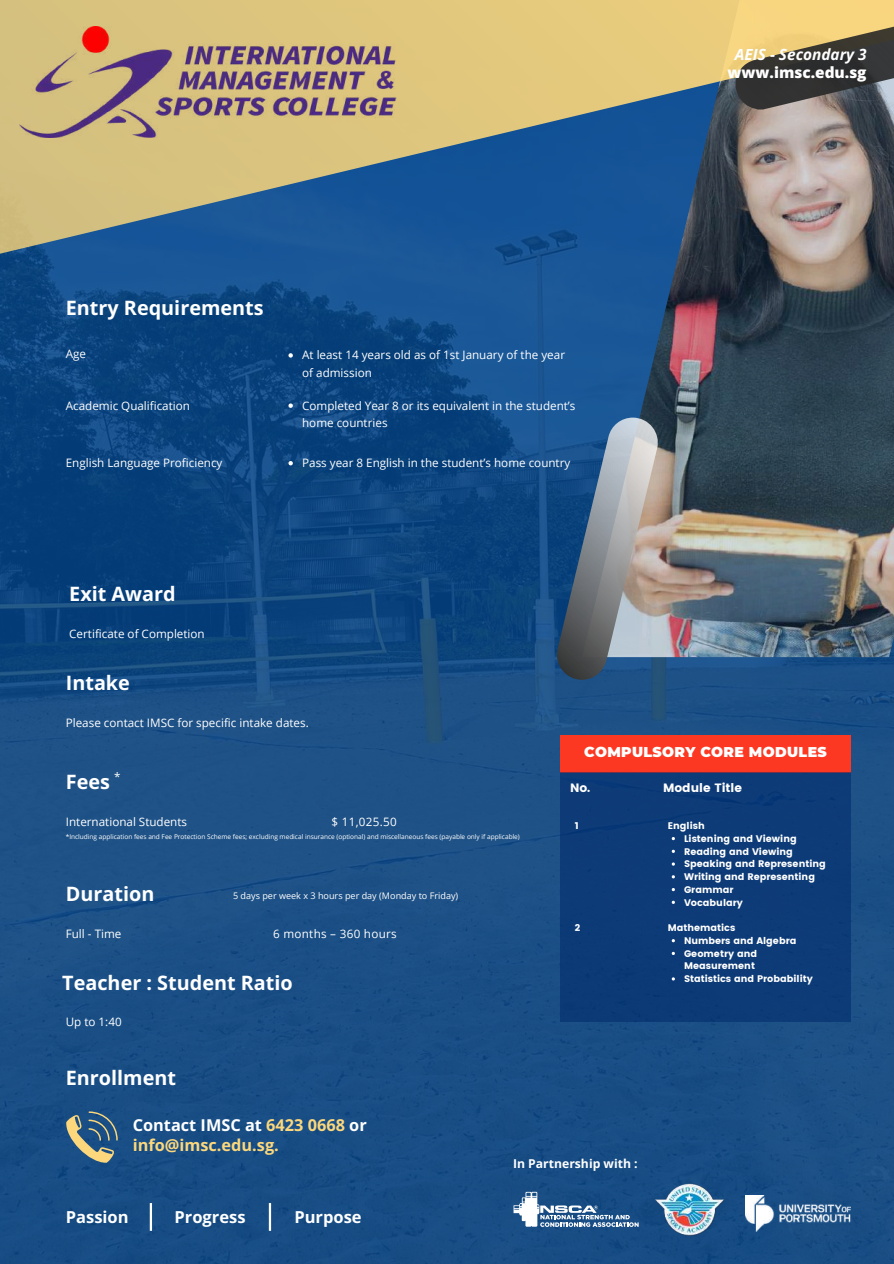
<style>
.page{position:relative;width:894px;height:1264px;background:#fff}
.page>*{position:absolute;margin:0;border:0;box-sizing:border-box;transform-origin:0 0}
.t1{font:700 19.8px "Open Sans";color:#fff}
.t2{font:700 16.5px "Open Sans";color:#fff}
.t3{font:700 16.35px/20.2px "Open Sans";color:#fcd77b}
.t4{font:italic 700 15.45px "Open Sans";color:#fff}
.t5{font:800 15.45px "Open Sans";color:#fff}
.t6{font:900 14.1px "Montserrat";letter-spacing:.025em;color:#fff}
.t7{font:700 12.15px "Open Sans";color:#fff}
.t8{font:12px "Poppins";color:#fff}
.t9{font:11.7px/17.4px "Open Sans";color:#fff}
.t10{font:11.7px "Open Sans";letter-spacing:.025em;color:#fff}
.t11{font:9.6px/12.8px "Poppins";color:#fff}
.t12{font:9px "Open Sans";color:#fff}
.t13{font:6.45px "Open Sans";color:#fff}
.s1{color:#fff}
</style>
<div class="page">
<img style="left:0;top:263px;width:893px;height:1000px">
<img style="left:582px;top:263px;width:311px;height:394px">
<svg style="left:556px;top:417px;width:102px;height:262px;background:#6d8094"></svg>
<svg style="left:0;top:0;width:893px;height:263px;background:#838d85"></svg>
<svg style="left:735px;top:9px;width:158px;height:100px;background:#847757"></svg>
<img style="left:654px;top:1183px;width:70px;height:53px">
<svg style="left:66px;top:1111px;width:52px;height:51px;background:#5b7582"></svg>
<img style="left:745px;top:1195px;width:105px;height:36px">
<hr style="left:150px;top:1202px;width:2px;height:28px;background:#fff">
<hr style="left:269px;top:1202px;width:2px;height:28px;background:#fff">
<svg style="left:513px;top:1191px;width:125px;height:35px"></svg>
<img style="left:20px;top:26px;width:376px;height:111px">
<svg style="left:288px;top:353px;width:5px;height:4px"></svg>
<svg style="left:288px;top:403px;width:5px;height:5px"></svg>
<svg style="left:288px;top:461px;width:5px;height:4px"></svg>
<div style="left:560px;top:734px;width:290px;height:38px;background:#fc3822"></div>
<div style="left:560px;top:772px;width:290px;height:250px;background:#0d3b77"></div>
<h1 class="t1" style="left:66px;top:294px;width:199px">Entry Requirements</h1>
<p class="t9" style="left:66px;top:344px;width:22px">Age</p>
<p class="t9" style="left:66px;top:396px;width:126px">Academic Qualification</p>
<p class="t9" style="left:66px;top:454px;width:158px">English Language Proficiency</p>
<p class="t9" style="left:302px;top:346px;width:264px">At least 14 years old as of 1st January of the year of admission</p>
<p class="t9" style="left:302px;top:396px;width:275px">Completed Year 8 or its equivalent in the student’s home countries</p>
<p class="t9" style="left:302px;top:454px;width:269px">Pass year 8 English in the student’s home country</p>
<h1 class="t1" style="left:69px;top:579px;width:108px">Exit Award</h1>
<p class="t9" style="left:69px;top:624px;width:137px">Certificate of Completion</p>
<h1 class="t1" style="left:66px;top:668px;width:66px">Intake</h1>
<p class="t9" style="left:66px;top:713px;width:244px">Please contact IMSC for specific intake dates.</p>
<h3 class="t4" style="left:734px;top:44px;width:133px">AEIS - Secondary 3</h3>
<h3 class="t5" style="left:727px;top:62px;width:140px">www.imsc.edu.sg</h3>
<p class="t9" style="left:114px;top:768px;width:8px">*</p>
<h1 class="t1" style="left:66px;top:768px;width:46px">Fees</h1>
<p class="t9" style="left:66px;top:813px;width:123px">International Students</p>
<p class="t9" style="left:331px;top:813px;width:67px">$ 11,025.50</p>
<p class="t13" style="left:66px;top:832px;width:455px">*Including application fees and Fee Protection Scheme fees; excluding medical insurance (optional) and miscellaneous fees (payable only if applicable)</p>
<h1 class="t1" style="left:66px;top:879px;width:90px">Duration</h1>
<p class="t9" style="left:66px;top:924px;width:57px">Full - Time</p>
<p class="t10" style="left:273px;top:925px;width:125px">6 months – 360 hours</p>
<p class="t12" style="left:233px;top:889px;width:226px">5 days per week x 3 hours per day (Monday to Friday)</p>
<h1 class="t1" style="left:62px;top:968px;width:232px">Teacher : Student Ratio</h1>
<p class="t9" style="left:66px;top:1013px;width:57px">Up to 1:40</p>
<h1 class="t1" style="left:66px;top:1063px;width:112px">Enrollment</h1>
<h3 class="t3" style="left:133px;top:1114px;width:235px"><span class="s1">Contact IMSC at</span> 6423 0668 <span class="s1">or </span>info@imsc.edu.sg.</h3>
<p class="t6" style="left:584px;top:743px;width:244px">COMPULSORY CORE MODULES</p>
<p class="t8" style="left:570px;top:780px;width:22px">No.</p>
<p class="t8" style="left:662px;top:780px;width:81px">Module Title</p>
<p class="t11" style="left:574px;top:819px;width:6px">1</p>
<p class="t11" style="left:683px;top:819px;width:143px;text-indent:-16px">English<br>Listening and Viewing<br>Reading and Viewing<br>Speaking and Representing<br>Writing and Representing<br>Grammar<br>Vocabulary</p>
<p class="t11" style="left:574px;top:921px;width:7px">2</p>
<p class="t11" style="left:683px;top:921px;width:130px;text-indent:-16px">Mathematics<br>Numbers and Algebra<br>Geometry and<br>Measurement<br>Statistics and Probability</p>
<h2 class="t2" style="left:66px;top:1204px;width:64px">Passion</h2>
<h2 class="t2" style="left:174px;top:1204px;width:72px">Progress</h2>
<h2 class="t2" style="left:294px;top:1204px;width:69px">Purpose</h2>
<p class="t7" style="left:513px;top:1155px;width:126px">In Partnership with :</p>
</div>
